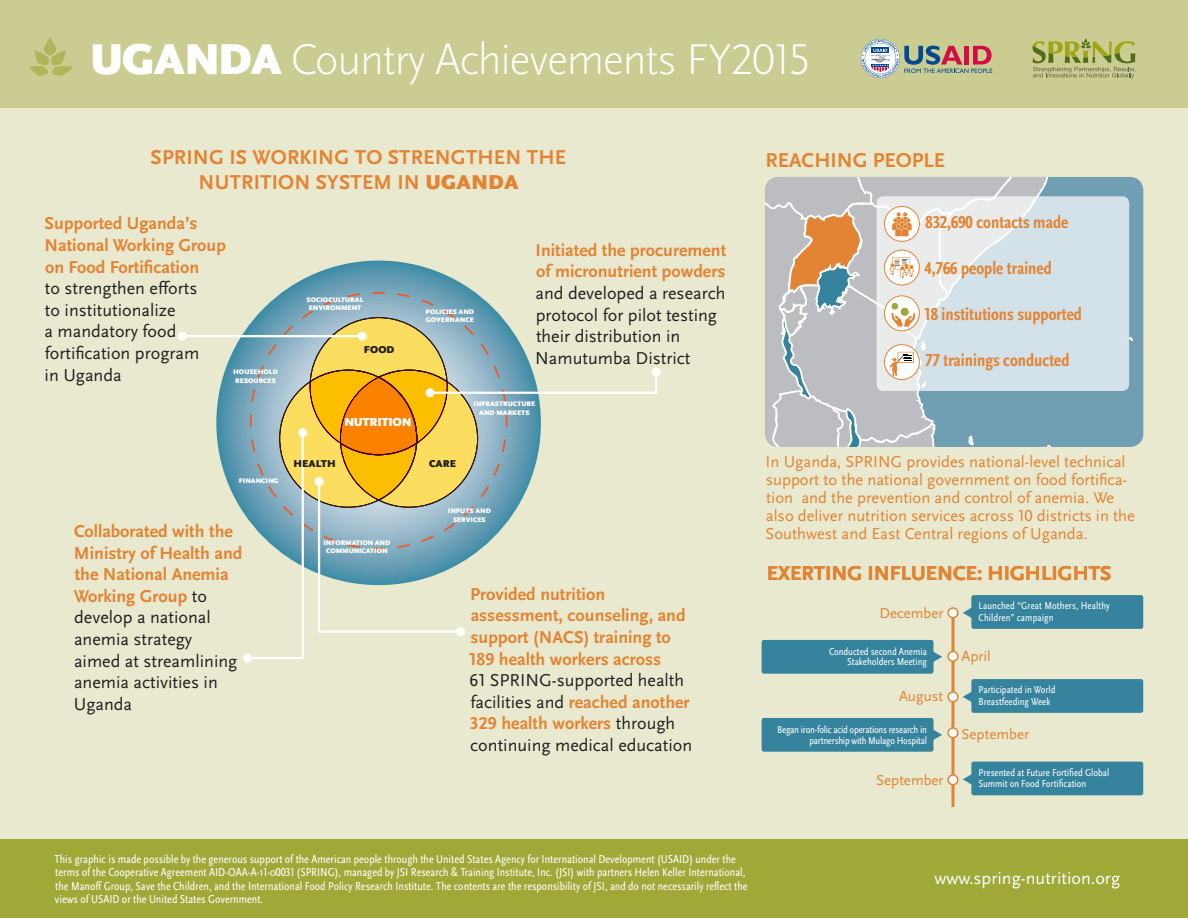
<style>
.page{position:relative;width:1188px;height:918px;background:#e8e9cf}
.page>*{position:absolute;margin:0;border:0;box-sizing:border-box;transform-origin:0 0}
.t1{font:300 45px "Scala Sans Pro";letter-spacing:-.025em;color:#fff}
.t2{font:700 21px/25.2px "Scala Sans Pro";letter-spacing:.01em;color:#e28433;text-align:center}
.t3{font:18px/21.6px "Scala Sans Pro";color:#231f20}
.t4{font:700 18px/21.6px "Scala Sans Pro";color:#e28433}
.t5{font:700 condensed 18px "Scala Sans Pro";color:#e28433}
.t6{font:18px "Scala Sans Pro";color:#fff}
.t7{font:16.5px/18px "Scala Sans Pro";color:#e28433}
.t8{font:15px "Scala Sans Pro";color:#e28433}
.t9{font:900 12.15px "Scala Sans Pro";letter-spacing:-.02em;color:#fff}
.t10{font:condensed 12px/13.5px "Scala Sans Pro";color:#fff}
.t11{font:condensed 10.5px/12px "Scala Sans Pro";color:#fff}
.t12{font:condensed 10.5px/10.5px "Scala Sans Pro";letter-spacing:-.02em;color:#fff;text-align:right}
.t13{font:900 10.35px "Scala Sans Pro";letter-spacing:.01em;color:#231f20}
.t14{font:900 6.9px/8.4px "Scala Sans Pro";color:#fff;text-align:center}
.s1{font-weight:900}
.s2{font-weight:700;color:#e28433}
.s3{font-weight:400;color:#231f20}
</style>
<div class="page">
<div style="left:0;top:0;width:1188px;height:108px;background:#cacc91"></div>
<svg style="left:44px;top:37px;width:12px;height:19px"></svg>
<svg style="left:29px;top:50px;width:44px;height:26px"></svg>
<svg style="left:1032px;top:38px;width:104px;height:41px"></svg>
<svg style="left:861px;top:39px;width:131px;height:39px"></svg>
<div style="left:0;top:839px;width:1188px;height:79px;background:#a0a837"></div>
<hr style="left:951px;top:618px;width:3px;height:189px;background:#e28433">
<svg style="left:216px;top:261px;width:325px;height:324px;background:#5797af"></svg>
<div style="left:765px;top:177px;width:378px;height:270px;background:#709eb3;border-radius:14px"></div>
<svg style="left:1129px;top:320px;width:4px;height:23px"></svg>
<hr style="left:182px;top:335px;width:180px;height:2px;background:#fff">
<div style="left:178px;top:332px;width:9px;height:9px;background:#fff;border-radius:50%"></div>
<div style="left:243px;top:654px;width:9px;height:9px;background:#fff;border-radius:50%"></div>
<svg style="left:246px;top:292px;width:412px;height:367px"></svg>
<div style="left:652px;top:367px;width:9px;height:9px;background:#fff;border-radius:50%"></div>
<div style="left:426px;top:388px;width:9px;height:9px;background:#fff;border-radius:50%"></div>
<div style="left:877px;top:196px;width:252px;height:195px;background:#d3e1e8;border-radius:7px"></div>
<svg style="left:963px;top:692px;width:8px;height:10px"></svg>
<div style="left:971px;top:679px;width:172px;height:34px;background:#35839d;border-radius:2px"></div>
<svg style="left:963px;top:608px;width:8px;height:10px"></svg>
<div style="left:971px;top:595px;width:172px;height:34px;background:#35839d;border-radius:2px"></div>
<svg style="left:963px;top:774px;width:8px;height:10px"></svg>
<div style="left:971px;top:762px;width:172px;height:33px;background:#35839d;border-radius:2px"></div>
<svg style="left:934px;top:652px;width:8px;height:10px"></svg>
<div style="left:762px;top:640px;width:172px;height:34px;background:#35839d;border-radius:2px"></div>
<svg style="left:934px;top:730px;width:8px;height:10px"></svg>
<div style="left:762px;top:718px;width:172px;height:34px;background:#35839d;border-radius:2px"></div>
<div style="left:948px;top:651px;width:10px;height:10px;background:#fff;border-radius:50%"></div>
<div style="left:947px;top:651px;width:12px;height:11px;border:2px solid #e28433;border-radius:50%"></div>
<div style="left:948px;top:608px;width:10px;height:10px;background:#fff;border-radius:50%"></div>
<div style="left:947px;top:607px;width:12px;height:11px;border:2px solid #e28433;border-radius:50%"></div>
<div style="left:948px;top:692px;width:10px;height:10px;background:#fff;border-radius:50%"></div>
<div style="left:947px;top:691px;width:12px;height:11px;border:2px solid #e28433;border-radius:50%"></div>
<div style="left:948px;top:728px;width:10px;height:10px;background:#fff;border-radius:50%"></div>
<div style="left:947px;top:727px;width:12px;height:11px;border:2px solid #e28433;border-radius:50%"></div>
<div style="left:948px;top:775px;width:10px;height:10px;background:#fff;border-radius:50%"></div>
<div style="left:947px;top:774px;width:12px;height:11px;border:2px solid #e28433;border-radius:50%"></div>
<svg style="left:765px;top:177px;width:315px;height:270px"></svg>
<div style="left:884px;top:344px;width:36px;height:36px;border:1px solid #e28433;border-radius:50%"></div>
<p class="t1" style="left:90px;top:33px;width:722px"><span class="s1">UGANDA</span> Country Achievements FY2015</p>
<p class="t2" style="left:151px;top:145px;width:417px">SPRING IS WORKING TO STRENGTHEN THE<br>NUTRITION SYSTEM IN <span class="s1">UGANDA</span></p>
<p class="t3" style="left:44px;top:213px;width:183px"><span class="s2">Supported Uganda’s<br>National Working Group on Food Fortification<br></span>to strengthen efforts<br>to institutionalize<br>a mandatory food fortification program<br>in Uganda</p>
<p class="t14" style="left:233px;top:368px;width:46px">HOUSEHOLD<br>RESOURCES</p>
<p class="t14" style="left:307px;top:296px;width:58px">SOCIOCULTURAL<br>ENVIRONMENT</p>
<p class="t13" style="left:364px;top:343px;width:32px">FOOD</p>
<p class="t9" style="left:344px;top:415px;width:69px">NUTRITION</p>
<p class="t14" style="left:426px;top:307px;width:50px;text-align:left">POLICIES AND<br>GOVERNANCE</p>
<p class="t3" style="left:535px;top:239px;width:193px"><span class="s2">Initiated the procurement of micronutrient powders </span>and developed a research protocol for pilot testing their distribution in<br>Namutumba District</p>
<p class="t14" style="left:473px;top:400px;width:63px">INFRASTRUCTURE<br>AND MARKETS</p>
<p class="t2" style="left:766px;top:147px;width:181px">REACHING PEOPLE</p>
<p class="t5" style="left:926px;top:212px;width:144px">832,690 contacts made</p>
<p class="t5" style="left:925px;top:258px;width:129px">4,766 people trained</p>
<p class="t5" style="left:925px;top:304px;width:159px">18 institutions supported</p>
<p class="t5" style="left:926px;top:349px;width:145px">77 trainings conducted</p>
<p class="t14" style="left:239px;top:476px;width:41px">FINANCING</p>
<p class="t3" style="left:74px;top:520px;width:170px"><span class="s2">Collaborated with the<br>Ministry of Health and the National Anemia<br>Working Group</span> to develop a national anemia strategy aimed at streamlining anemia activities in<br>Uganda</p>
<p class="t13" style="left:293px;top:458px;width:44px">HEALTH</p>
<p class="t7" style="left:766px;top:452px;width:371px">In Uganda, SPRING provides national-level technical support to the national government on food fortifica&shy;tion and the prevention and control of anemia. We also deliver nutrition services across 10 districts in the Southwest and East Central regions of Uganda.</p>
<h2 class="t2" style="left:767px;top:561px;width:346px">EXERTING INFLUENCE: HIGHLIGHTS</h2>
<p class="t8" style="left:879px;top:605px;width:66px">December</p>
<p class="t11" style="left:979px;top:600px;width:133px">Launched “Great Mothers, Healthy<br>Children” campaign</p>
<p class="t8" style="left:961px;top:647px;width:31px">April</p>
<p class="t11" style="left:979px;top:684px;width:78px">Participated in World<br>Breastfeeding Week</p>
<p class="t8" style="left:962px;top:725px;width:69px">September</p>
<p class="t11" style="left:979px;top:767px;width:132px">Presented at Future Fortified Global</p>
<p class="t8" style="left:876px;top:772px;width:69px">September</p>
<p class="t11" style="left:978px;top:778px;width:109px">Summit on Food Fortification</p>
<p class="t13" style="left:429px;top:458px;width:29px">CARE</p>
<p class="t14" style="left:448px;top:507px;width:45px">INPUTS AND<br>SERVICES</p>
<p class="t14" style="left:324px;top:539px;width:68px">INFORMATION AND<br>COMMUNICATION</p>
<p class="t4" style="left:469px;top:583px;width:225px">Provided nutrition assessment, counseling, and support (NACS) training to<br>189 health workers across<br><span class="s3">61 SPRING-supported health facilities and</span> reached another<br>329 health workers <span class="s3">through continuing medical education</span></p>
<p class="t11" style="left:829px;top:646px;width:99px;line-height:10.5px;text-align:right">Conducted second Anemia<br>Stakeholders Meeting</p>
<p class="t8" style="left:899px;top:688px;width:46px">August</p>
<p class="t12" style="left:777px;top:724px;width:151px">Began iron-folic acid operations research in partnership with Mulago Hospital</p>
<p class="t10" style="left:54px;top:852px;width:695px">This graphic is made possible by the generous support of the American people through the United States Agency for International Development (USAID) under the terms of the Cooperative Agreement AID-OAA-A-11-00031 (SPRING), managed by JSI Research &amp; Training Institute, Inc. (JSI) with partners Helen Keller International, the Manoff Group, Save the Children, and the International Food Policy Research Institute. The contents are the responsibility of JSI, and do not necessarily reflect the views of USAID or the United States Government.</p>
<p class="t6" style="left:934px;top:867px;width:187px">www.spring-nutrition.org</p>
</div>
